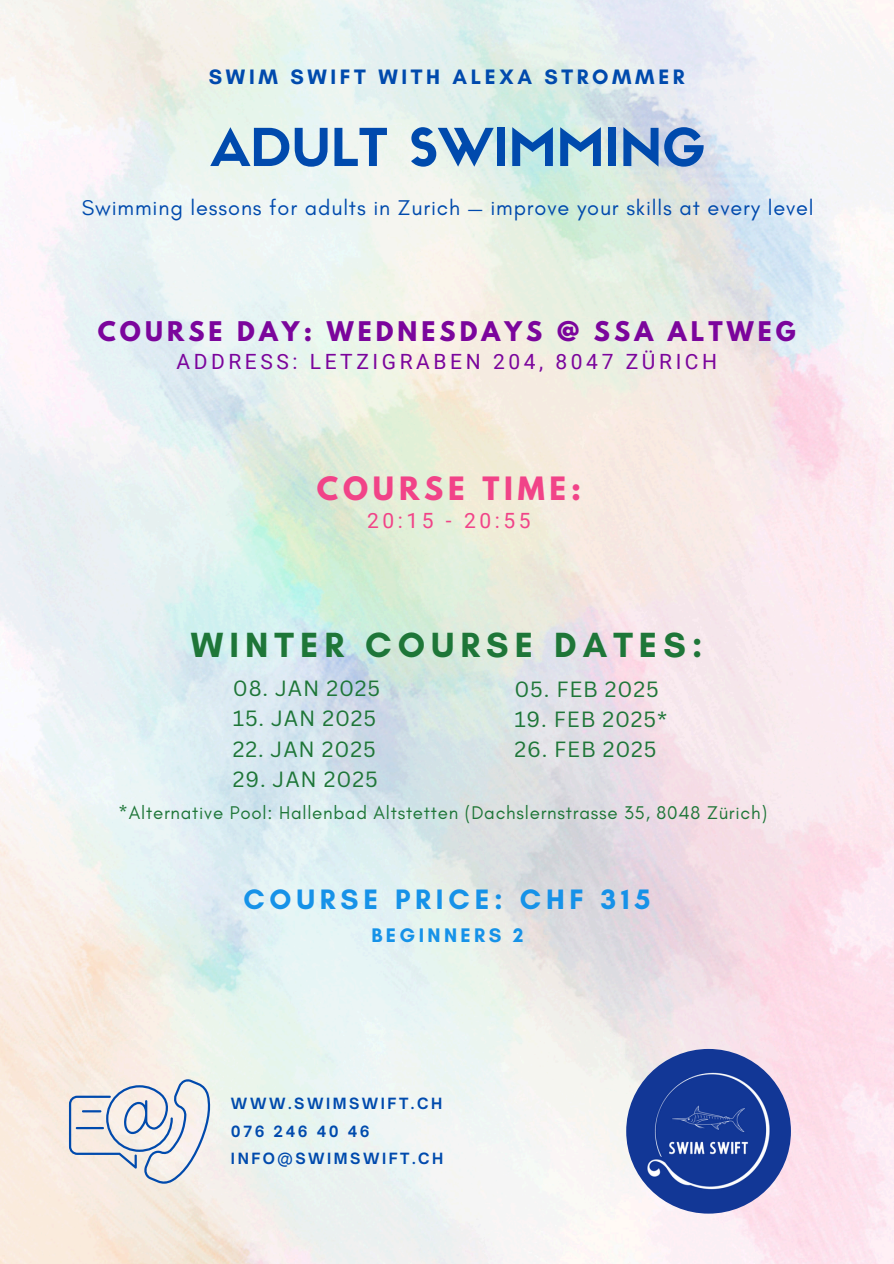
<style>
.page{position:relative;width:894px;height:1264px;background:#fff}
.page>*{position:absolute;margin:0;border:0;box-sizing:border-box;transform-origin:0 0}
.t1{font:51.15px "Sifonn Basic";color:#004aad}
.t2{font:700 35.7px "Glacial Indifference";letter-spacing:.17em;color:#1e7638}
.t3{font:700 28.65px "Glacial Indifference";letter-spacing:.17em;color:#1692e8}
.t4{font:700 28.5px "League Spartan";letter-spacing:.17em;color:#f14388}
.t5{font:700 24px "League Spartan";letter-spacing:.17em;color:#7b059c}
.t6{font:21.75px "Glacial Indifference";letter-spacing:.04em;color:#004aad}
.t7{font:21.45px "Canva Sans";letter-spacing:.04em;color:#1e7638}
.t8{font:700 21.3px "Glacial Indifference";letter-spacing:.17em;color:#004aad}
.t9{font:21px "Roboto";letter-spacing:.17em;color:#7b059c}
.t10{font:21px "Roboto";letter-spacing:.17em;color:#f14388}
.t11{font:700 20.1px "Glacial Indifference";letter-spacing:.17em;color:#1692e8}
.t12{font:18.75px "Glacial Indifference";letter-spacing:.04em;color:#1e7638}
.t13{font:700 14.85px "Open Sauce One";letter-spacing:.17em;color:#004aad}
</style>
<div class="page">
<img style="left:0;top:0;width:893px;height:1263px">
<svg style="left:69px;top:1078px;width:142px;height:105px;background:#dadade"></svg>
<hr style="left:76px;top:1126px;width:28px;height:3px;background:#004aad">
<img style="left:626px;top:1048px;width:164px;height:165px;border-radius:50%">
<h3 class="t8" style="left:209px;top:64px;width:477px">SWIM SWIFT WITH ALEXA STROMMER</h3>
<p class="t1" style="left:210px;top:128px;width:496px">ADULT SWIMMING</p>
<p class="t6" style="left:82px;top:194px;width:733px">Swimming lessons for adults in Zurich — improve your skills at every level</p>
<p class="t5" style="left:98px;top:319px;width:699px">COURSE DAY: WEDNESDAYS @ SSA ALTWEG</p>
<p class="t9" style="left:176px;top:349px;width:542px">ADDRESS: LETZIGRABEN 204, 8047 ZÜRICH</p>
<p class="t4" style="left:317px;top:474px;width:265px">COURSE TIME:</p>
<p class="t10" style="left:367px;top:508px;width:165px">20:15 - 20:55</p>
<p class="t2" style="left:191px;top:623px;width:513px">WINTER COURSE DATES:</p>
<p class="t7" style="left:514px;top:673px;width:146px">05. FEB 2025</p>
<p class="t7" style="left:514px;top:704px;width:154px">19. FEB 2025*</p>
<p class="t7" style="left:514px;top:734px;width:144px">26. FEB 2025</p>
<p class="t7" style="left:233px;top:673px;width:149px">08. JAN 2025</p>
<h3 class="t7" style="left:233px;top:703px;width:145px">15. JAN 2025</h3>
<p class="t7" style="left:233px;top:733px;width:144px">22. JAN 2025</p>
<p class="t7" style="left:233px;top:764px;width:146px">29. JAN 2025</p>
<p class="t12" style="left:118px;top:801px;width:650px">*Alternative Pool: Hallenbad Altstetten (Dachslernstrasse 35, 8048 Zürich)</p>
<h2 class="t3" style="left:243px;top:882px;width:408px">COURSE PRICE: CHF 315</h2>
<h2 class="t11" style="left:371px;top:922px;width:153px">BEGINNERS 2</h2>
<h6 class="t13" style="left:231px;top:1094px;width:213px">WWW.SWIMSWIFT.CH</h6>
<h1 class="t13" style="left:231px;top:1121px;width:140px">076 246 40 46</h1>
<h5 class="t13" style="left:231px;top:1149px;width:214px">INFO@SWIMSWIFT.CH</h5>
</div>
